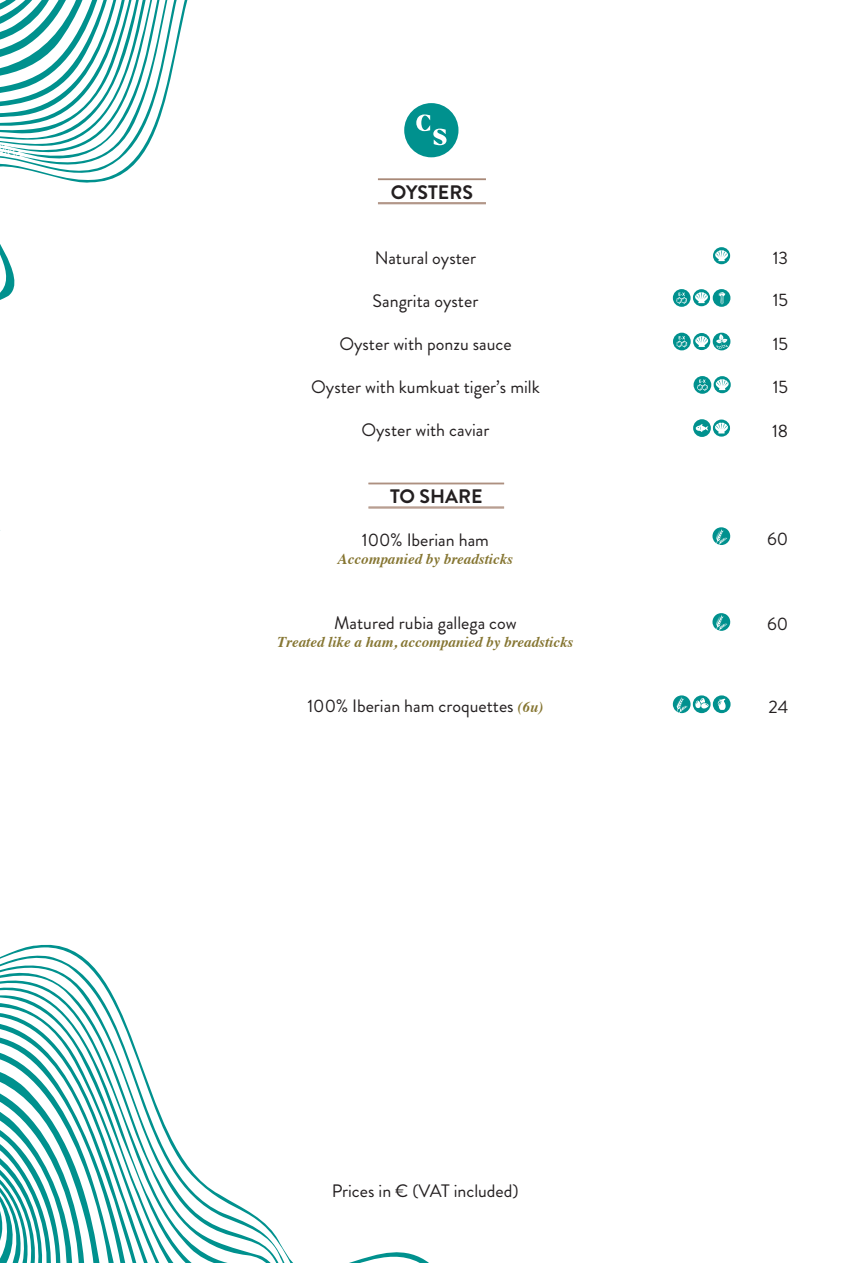
<style>
.page{position:relative;width:851px;height:1263px;background:#fff}
.page>*{position:absolute;margin:0;border:0;box-sizing:border-box;transform-origin:0 0}
.t1{font:700 19.5px "Brandon Grotesque";color:#231f20}
.t2{font:18px "Brandon Grotesque";color:#231f20}
.t3{font:italic 700 15px "Times";color:#867632}
.s1{font-family:"Times";font-weight:700;font-style:italic;font-size:15px;color:#867632}
</style>
<div class="page">
<svg style="left:0;top:0;width:464px;height:531px"></svg>
<svg style="left:0;top:944px;width:429px;height:319px"></svg>
<hr style="left:378px;top:202px;width:108px;height:1px;background:#a17f6d">
<hr style="left:378px;top:203px;width:108px;height:1px;background:#a17f6d">
<hr style="left:368px;top:507px;width:136px;height:1px;background:#a17f6d">
<hr style="left:368px;top:508px;width:136px;height:1px;background:#a17f6d">
<hr style="left:378px;top:179px;width:108px;height:1px;background:#a17f6d">
<hr style="left:368px;top:483px;width:136px;height:1px;background:#a17f6d">
<hr style="left:368px;top:484px;width:136px;height:1px;background:#a17f6d">
<svg style="left:404px;top:103px;width:54px;height:54px"></svg>
<svg style="left:713px;top:247px;width:17px;height:17px"></svg>
<svg style="left:715px;top:250px;width:13px;height:11px"></svg>
<svg style="left:712px;top:419px;width:18px;height:18px"></svg>
<svg style="left:672px;top:289px;width:58px;height:18px"></svg>
<svg style="left:713px;top:376px;width:17px;height:17px"></svg>
<svg style="left:693px;top:376px;width:35px;height:18px"></svg>
<svg style="left:693px;top:419px;width:34px;height:18px"></svg>
<svg style="left:672px;top:695px;width:58px;height:18px"></svg>
<svg style="left:712px;top:527px;width:18px;height:18px"></svg>
<svg style="left:712px;top:613px;width:18px;height:18px"></svg>
<svg style="left:673px;top:332px;width:57px;height:18px"></svg>
<p class="t1" style="left:391px;top:178px;width:84px">OYSTERS</p>
<p class="t2" style="left:375px;top:245px;width:103px">Natural oyster</p>
<p class="t2" style="left:372px;top:288px;width:107px">Sangrita oyster</p>
<p class="t2" style="left:339px;top:331px;width:174px">Oyster with ponzu sauce</p>
<p class="t2" style="left:311px;top:375px;width:230px">Oyster with kumkuat tiger’s milk</p>
<p class="t2" style="left:361px;top:418px;width:129px">Oyster with caviar</p>
<p class="t1" style="left:390px;top:483px;width:94px">TO SHARE</p>
<p class="t2" style="left:362px;top:528px;width:128px">100% Iberian ham</p>
<p class="t3" style="left:338px;top:545px;width:176px">Accompanied by breadsticks</p>
<p class="t2" style="left:334px;top:610px;width:184px">Matured rubia gallega cow</p>
<p class="t3" style="left:277px;top:628px;width:297px">Treated like a ham, accompanied by breadsticks</p>
<p class="t2" style="left:307px;top:693px;width:237px">100% Iberian ham croquettes <span class="s1">(6u)</span></p>
<p class="t2" style="left:332px;top:1178px;width:188px">Prices in € (VAT included)</p>
<p class="t2" style="left:772px;top:245px;width:17px">13</p>
<p class="t2" style="left:772px;top:288px;width:17px">15</p>
<p class="t2" style="left:772px;top:331px;width:17px">15</p>
<p class="t2" style="left:772px;top:375px;width:17px">15</p>
<p class="t2" style="left:771px;top:418px;width:18px">18</p>
<p class="t2" style="left:767px;top:526px;width:23px">60</p>
<p class="t2" style="left:767px;top:612px;width:23px">60</p>
<p class="t2" style="left:768px;top:694px;width:21px">24</p>
</div>
